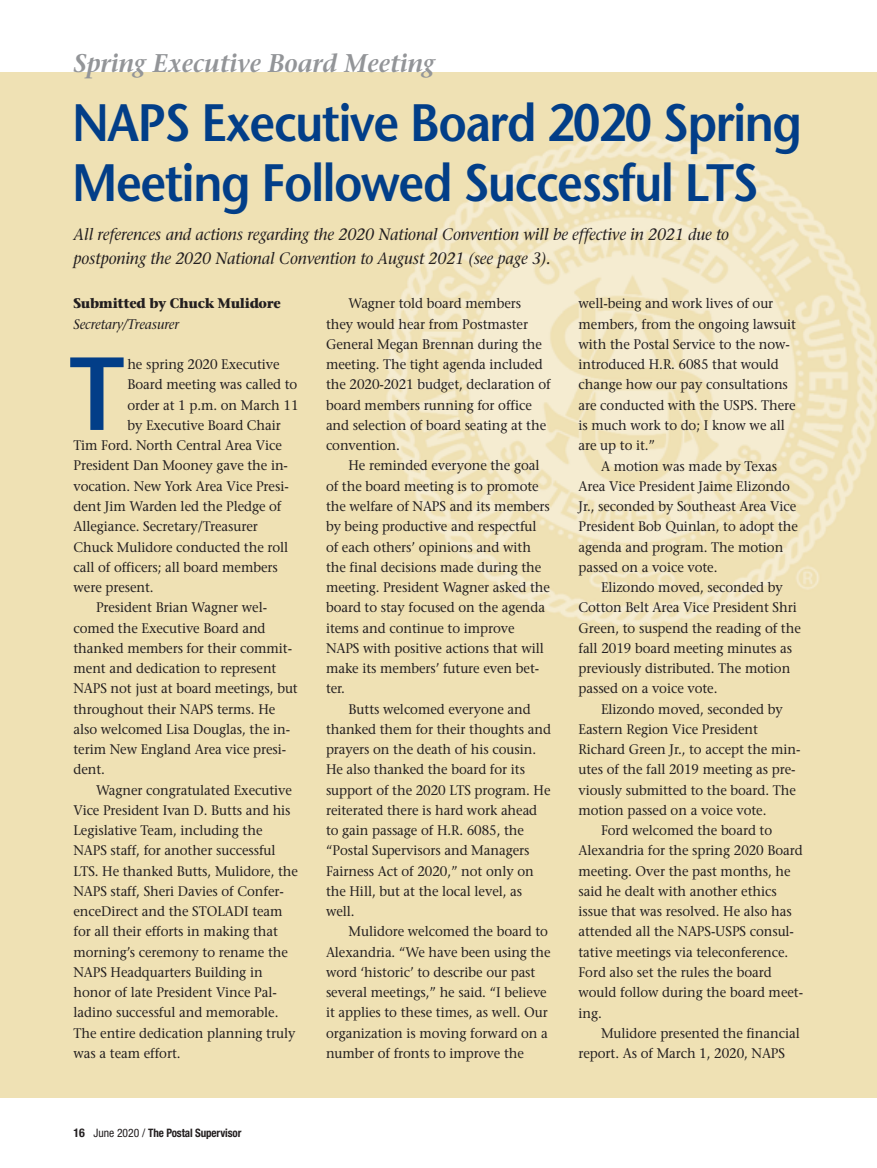
<style>
.page{position:relative;width:877px;height:1168px;background:#fff}
.page>*{position:absolute;margin:0;border:0;box-sizing:border-box;transform-origin:0 0}
.t1{font:600 103.5px "Stone Sans";color:#023e88;scale:.9 1}
.t2{font:600 52.5px/60px "Stone Sans";letter-spacing:-.03em;color:#023e88;scale:.9 1}
.t3{font:italic 600 25.5px "Stone Serif";letter-spacing:-.005em;color:#939598;scale:.95 1}
.t4{font:italic 16.5px/24px "Stone Serif";letter-spacing:-.005em;color:#231f20;scale:.95 1}
.t5{font:13.8px/20.2px "Stone Serif";letter-spacing:-.005em;color:#231f20;scale:.95 1}
.t6{font:700 13.8px "Stone Serif";letter-spacing:-.025em;color:#231f20;scale:.95 1}
.t7{font:italic 13.8px "Stone Serif";letter-spacing:-.005em;color:#231f20;scale:.95 1}
.t8{font:700 condensed 11.7px "Helvetica Neue";letter-spacing:-.01em;color:#231f20;scale:.95 1}
.s1{font-size:12px}
.s2{font-weight:400}
</style>
<div class="page">
<div style="left:0;top:72px;width:877px;height:1025px;background:#efe1b4"></div>
<img style="left:386px;top:135px;width:491px;height:491px">
<h3 class="t3" style="left:74px;top:54px;width:382px">Spring Executive Board Meeting</h3>
<h2 class="t2" style="left:72px;top:99px;width:813px">NAPS Executive Board 2020 Spring<br>Meeting Followed Successful LTS</h2>
<p class="t4" style="left:74px;top:224px;width:692px">All references and actions regarding the 2020 National Convention will be effective in 2021 due to postponing the 2020 National Convention to August 2021 (see page 3).</p>
<p class="t6" style="left:74px;top:298px;width:220px">Submitted by Chuck Mulidore</p>
<p class="t7" style="left:74px;top:318px;width:113px">Secretary/Treasurer</p>
<p class="t5" style="left:127px;top:356px;width:162px">he spring 2020 Executive</p>
<p class="t5" style="left:127px;top:376px;width:180px">Board meeting was called to</p>
<p class="t5" style="left:127px;top:396px;width:182px">order at 1 p.m. on March 11</p>
<p class="t5" style="left:127px;top:416px;width:163px">by Executive Board Chair</p>
<p class="t5" style="left:74px;top:437px;width:221px">Tim Ford. North Central Area Vice</p>
<p class="t5" style="left:74px;top:457px;width:227px">President Dan Mooney gave the in-</p>
<p class="t5" style="left:74px;top:477px;width:228px">vocation. New York Area Vice Presi-</p>
<p class="t5" style="left:74px;top:497px;width:220px">dent Jim Warden led the Pledge of</p>
<p class="t5" style="left:74px;top:518px;width:196px">Allegiance. Secretary/Treasurer</p>
<p class="t5" style="left:74px;top:538px;width:228px">Chuck Mulidore conducted the roll</p>
<p class="t5" style="left:74px;top:558px;width:217px">call of officers; all board members</p>
<p class="t5" style="left:74px;top:578px;width:86px">were present.</p>
<p class="t5" style="left:96px;top:599px;width:182px">President Brian Wagner wel-</p>
<p class="t5" style="left:74px;top:619px;width:204px">comed the Executive Board and</p>
<p class="t5" style="left:74px;top:639px;width:232px">thanked members for their commit-</p>
<p class="t5" style="left:74px;top:659px;width:215px">ment and dedication to represent</p>
<p class="t5" style="left:74px;top:680px;width:238px">NAPS not just at board meetings, but</p>
<p class="t5" style="left:74px;top:700px;width:214px">throughout their NAPS terms. He</p>
<p class="t5" style="left:74px;top:720px;width:230px">also welcomed Lisa Douglas, the in-</p>
<p class="t5" style="left:74px;top:740px;width:225px">terim New England Area vice presi-</p>
<p class="t5" style="left:74px;top:761px;width:35px">dent.</p>
<p class="t5" style="left:96px;top:781px;width:208px">Wagner congratulated Executive</p>
<p class="t5" style="left:74px;top:801px;width:230px">Vice President Ivan D. Butts and his</p>
<p class="t5" style="left:74px;top:821px;width:200px">Legislative Team, including the</p>
<p class="t5" style="left:74px;top:842px;width:214px">NAPS staff, for another successful</p>
<p class="t5" style="left:74px;top:862px;width:238px">LTS. He thanked Butts, Mulidore, the</p>
<p class="t5" style="left:74px;top:882px;width:223px">NAPS staff, Sheri Davies of Confer-</p>
<p class="t5" style="left:74px;top:902px;width:222px">enceDirect and the STOLADI team</p>
<p class="t5" style="left:74px;top:923px;width:217px">for all their efforts in making that</p>
<p class="t5" style="left:74px;top:943px;width:227px">morning’s ceremony to rename the</p>
<p class="t5" style="left:74px;top:963px;width:201px">NAPS Headquarters Building in</p>
<p class="t5" style="left:74px;top:983px;width:216px">honor of late President Vince Pal-</p>
<p class="t5" style="left:74px;top:1004px;width:217px">ladino successful and memorable.</p>
<p class="t5" style="left:74px;top:1024px;width:235px">The entire dedication planning truly</p>
<p class="t5" style="left:74px;top:1044px;width:114px">was a team effort.</p>
<h1 class="t1" style="left:69px;top:354px;width:63px">T</h1>
<p class="t8" style="left:74px;top:1128px;width:178px"><span class="s1">16</span> <span class="s2">June 2020 /</span> The Postal Supervisor</p>
<p class="t5" style="left:326px;top:295px;width:238px;text-indent:23px">Wagner told board members they would hear from Postmaster<br>General Megan Brennan during the meeting. The tight agenda included the 2020-2021 budget, declaration of board members running for office and selection of board seating at the convention.</p>
<p class="t5" style="left:326px;top:457px;width:237px;text-indent:23px">He reminded everyone the goal of the board meeting is to promote the welfare of NAPS and its members by being productive and respectful of each others’ opinions and with the final decisions made during the meeting. President Wagner asked the board to stay focused on the agenda items and continue to improve<br>NAPS with positive actions that will make its members’ future even bet&shy;ter.</p>
<p class="t5" style="left:326px;top:700px;width:238px;text-indent:23px">Butts welcomed everyone and thanked them for their thoughts and prayers on the death of his cousin.<br>He also thanked the board for its support of the 2020 LTS program. He reiterated there is hard work ahead to gain passage of H.R. 6085, the “Postal Supervisors and Managers<br>Fairness Act of 2020,” not only on the Hill, but at the local level, as well.</p>
<p class="t5" style="left:326px;top:923px;width:238px;text-indent:23px">Mulidore welcomed the board to Alexandria. “We have been using the word ‘historic’ to describe our past several meetings,” he said. “I believe it applies to these times, as well. Our organization is moving forward on a number of fronts to improve the</p>
<p class="t5" style="left:579px;top:295px;width:230px">well-being and work lives of our members, from the ongoing lawsuit with the Postal Service to the now&shy;introduced H.R. 6085 that would change how our pay consultations are conducted with the USPS. There is much work to do; I know we all are up to it.”</p>
<p class="t5" style="left:579px;top:457px;width:233px;text-indent:23px">A motion was made by Texas<br>Area Vice President Jaime Elizondo<br>Jr., seconded by Southeast Area Vice<br>President Bob Quinlan, to adopt the agenda and program. The motion passed on a voice vote.</p>
<p class="t5" style="left:579px;top:578px;width:236px;text-indent:23px">Elizondo moved, seconded by<br>Cotton Belt Area Vice President Shri<br>Green, to suspend the reading of the fall 2019 board meeting minutes as previously distributed. The motion passed on a voice vote.</p>
<p class="t5" style="left:601px;top:700px;width:193px">Elizondo moved, seconded by</p>
<p class="t5" style="left:579px;top:720px;width:190px">Eastern Region Vice President</p>
<p class="t5" style="left:579px;top:740px;width:235px">Richard Green Jr., to accept the min-</p>
<p class="t5" style="left:579px;top:761px;width:230px">utes of the fall 2019 meeting as pre-</p>
<p class="t5" style="left:579px;top:781px;width:230px">viously submitted to the board. The</p>
<p class="t5" style="left:579px;top:801px;width:199px">motion passed on a voice vote.</p>
<p class="t5" style="left:601px;top:821px;width:182px">Ford welcomed the board to</p>
<p class="t5" style="left:579px;top:842px;width:238px">Alexandria for the spring 2020 Board</p>
<p class="t5" style="left:579px;top:862px;width:225px">meeting. Over the past months, he</p>
<p class="t5" style="left:579px;top:882px;width:210px">said he dealt with another ethics</p>
<p class="t5" style="left:579px;top:902px;width:226px">issue that was resolved. He also has</p>
<p class="t5" style="left:579px;top:923px;width:228px">attended all the NAPS-USPS consul-</p>
<p class="t5" style="left:579px;top:943px;width:222px">tative meetings via teleconference.</p>
<p class="t5" style="left:579px;top:963px;width:205px">Ford also set the rules the board</p>
<p class="t5" style="left:579px;top:983px;width:238px">would follow during the board meet-</p>
<p class="t5" style="left:579px;top:1004px;width:26px">ing.</p>
<p class="t5" style="left:601px;top:1024px;width:211px">Mulidore presented the financial</p>
<p class="t5" style="left:579px;top:1044px;width:219px">report. As of March 1, 2020, NAPS</p>
</div>
